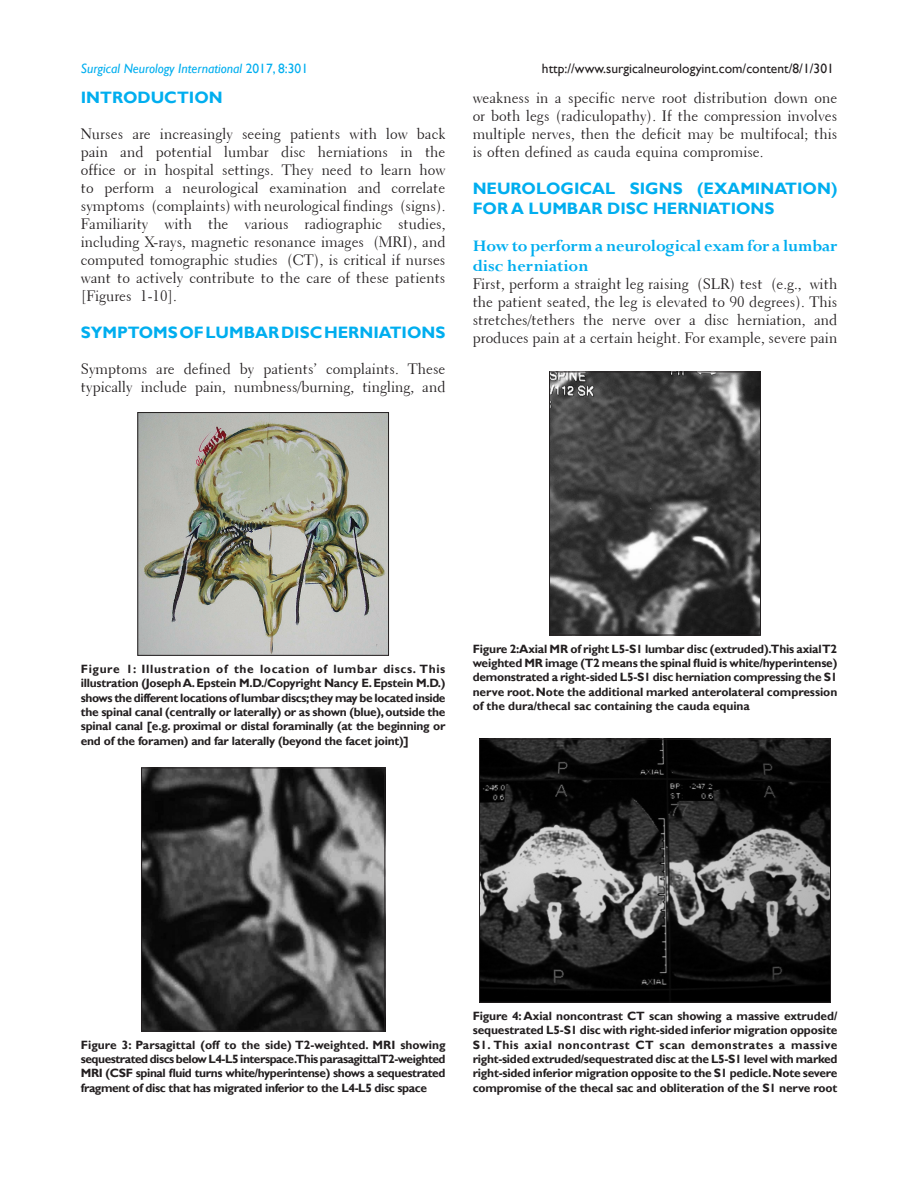
<style>
.page{position:relative;width:918px;height:1188px;background:#fff}
.page>*{position:absolute;margin:0;border:0;box-sizing:border-box;transform-origin:0 0}
.t1{font:700 18px/19.5px "Perpetua";letter-spacing:-.01em;color:#00aeef}
.t2{font:700 16.5px/19.8px "Gill Sans";color:#00aeef}
.TX{font:15px/18px "Transitional 521 BT Roman A";color:#231f20;text-align:justify}
.t3{font:13.5px "Gill Sans";color:#231f20}
.t4{font:italic 13.5px "Gill Sans";color:#00aeef}
.FGC{font:700 12px/14.4px "Gill Sans";letter-spacing:-.02em;color:#231f20;text-align:justify}
.s1{font-style:normal}
</style>
<div class="page">
<img style="left:140px;top:414px;width:247px;height:240px">
<div style="left:138px;top:412px;width:251px;height:244px;border:1px solid #231f20"></div>
<img style="left:551px;top:374px;width:208px;height:259px">
<div style="left:549px;top:372px;width:212px;height:263px;border:1px solid #231f20"></div>
<img style="left:143px;top:770px;width:240px;height:259px">
<div style="left:141px;top:768px;width:244px;height:263px;border:1px solid #231f20"></div>
<img style="left:481px;top:741px;width:348px;height:259px">
<div style="left:479px;top:739px;width:352px;height:263px;border:1px solid #231f20"></div>
<p class="t4" style="left:81px;top:61px;width:229px">Surgical Neurology International <span class="s1">2017, 8:301</span></p>
<p class="t3" style="left:542px;top:61px;width:293px">http://www.surgicalneurologyint.com/content/8/1/301</p>
<h1 class="t2" style="left:81px;top:88px;width:143px">INTRODUCTION</h1>
<p class="TX" style="left:81px;top:125px;width:366px">Nurses are increasingly seeing patients with low back pain and potential lumbar disc herniations in the office or in hospital settings. They need to learn how to perform a neurological examination and correlate symptoms (complaints) with neurological findings (signs).<br>Familiarity with the various radiographic studies, including X‑rays, magnetic resonance images (MRI), and computed tomographic studies (CT), is critical if nurses want to actively contribute to the care of these patients [Figures 1‑10].</p>
<h1 class="t2" style="left:81px;top:323px;width:366px">SYMPTOMS OF LUMBAR DISC HERNIATIONS</h1>
<p class="TX" style="left:81px;top:360px;width:366px">Symptoms are defined by patients’ complaints. These typically include pain, numbness/burning, tingling, and</p>
<p class="TX" style="left:473px;top:89px;width:366px">weakness in a specific nerve root distribution down one or both legs (radiculopathy). If the compression involves multiple nerves, then the deficit may be multifocal; this is often defined as cauda equina compromise.</p>
<h1 class="t2" style="left:473px;top:179px;width:366px">NEUROLOGICAL SIGNS (EXAMINATION)<br>FOR A LUMBAR DISC HERNIATIONS</h1>
<h2 class="t1" style="left:473px;top:236px;width:366px">How to perform a neurological exam for a lumbar disc herniation</h2>
<p class="TX" style="left:473px;top:275px;width:366px">First, perform a straight leg raising (SLR) test (e.g., with the patient seated, the leg is elevated to 90 degrees). This stretches/tethers the nerve over a disc herniation, and produces pain at a certain height. For example, severe pain</p>
<p class="FGC" style="left:81px;top:662px;width:366px">Figure 1: Illustration of the location of lumbar discs. This illustration (Joseph A. Epstein M.D./Copyright Nancy E. Epstein M.D.) shows the different locations of lumbar discs;they may be located inside the spinal canal (centrally or laterally) or as shown (blue), outside the spinal canal [e.g. proximal or distal foraminally (at the beginning or end of the foramen) and far laterally (beyond the facet joint)]</p>
<p class="FGC" style="left:473px;top:642px;width:366px">Figure 2:Axial MR of right L5‑S1 lumbar disc (extruded).This axial T2 weighted MR image (T2 means the spinal fluid is white/hyperintense) demonstrated a right‑sided L5‑S1 disc herniation compressing the S1 nerve root. Note the additional marked anterolateral compression of the dura/thecal sac containing the cauda equina</p>
<p class="FGC" style="left:81px;top:1038px;width:366px">Figure 3: Parsagittal (off to the side) T2‑weighted. MRI showing sequestrated discs below L4‑L5 interspace.This parasagittal T2‑weighted MRI (CSF spinal fluid turns white/hyperintense) shows a sequestrated fragment of disc that has migrated inferior to the L4‑L5 disc space</p>
<p class="FGC" style="left:473px;top:1009px;width:366px">Figure 4: Axial noncontrast CT scan showing a massive extruded/ sequestrated L5‑S1 disc with right‑sided inferior migration opposite S1. This axial noncontrast CT scan demonstrates a massive right‑sided extruded/sequestrated disc at the L5‑S1 level with marked right‑sided inferior migration opposite to the S1 pedicle. Note severe compromise of the thecal sac and obliteration of the S1 nerve root</p>
</div>
